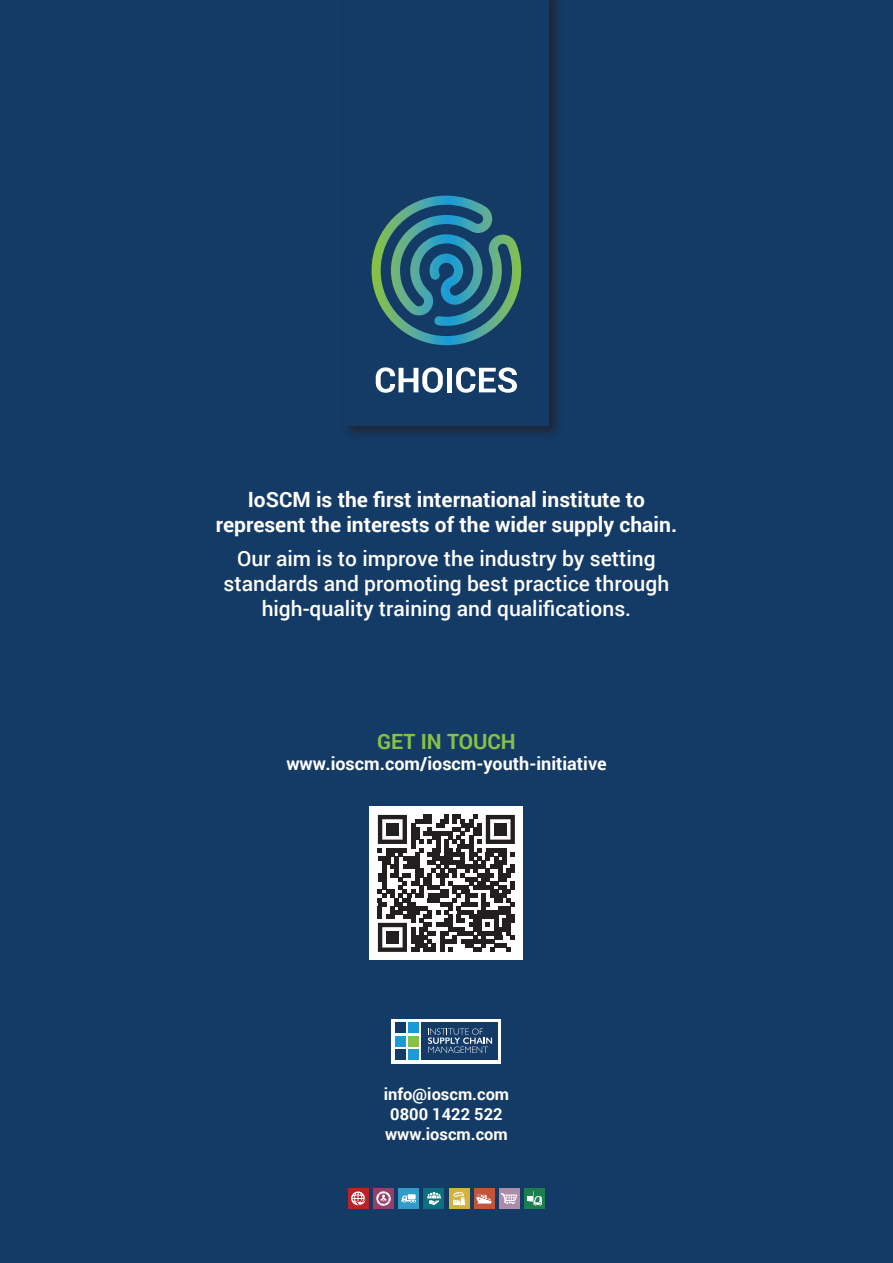
<style>
.page{position:relative;width:893px;height:1263px;background:#143a66}
.page>*{position:absolute;margin:0;border:0;box-sizing:border-box;transform-origin:0 0}
.t1{font:500 21px/25.2px "Roboto";color:#fff;text-align:center}
.t2{font:700 21px/25.2px "Roboto";color:#fff;text-align:center}
.t3{font:700 21px "Roboto";color:#86c145}
.t4{font:700 18px "Roboto";color:#fff}
.t5{font:700 16.5px "Roboto";color:#fff}
</style>
<div class="page">
<div style="left:423px;top:1189px;width:21px;height:20px;background:#0b717f"></div>
<svg style="left:427px;top:1192px;width:14px;height:13px"></svg>
<div style="left:349px;top:1189px;width:20px;height:20px;background:#ba2227"></div>
<svg style="left:351px;top:1191px;width:14px;height:14px"></svg>
<div style="left:449px;top:1189px;width:21px;height:20px;background:#d1b33d"></div>
<svg style="left:453px;top:1192px;width:12px;height:13px"></svg>
<div style="left:398px;top:1189px;width:21px;height:20px;background:#319cc8"></div>
<svg style="left:401px;top:1194px;width:15px;height:9px"></svg>
<div style="left:524px;top:1189px;width:20px;height:20px;background:#1b7f4f"></div>
<svg style="left:527px;top:1191px;width:15px;height:15px"></svg>
<div style="left:373px;top:1189px;width:21px;height:20px;background:#973e69"></div>
<svg style="left:376px;top:1191px;width:15px;height:15px"></svg>
<div style="left:499px;top:1189px;width:21px;height:20px;background:#ac8ca8"></div>
<svg style="left:501px;top:1193px;width:16px;height:11px"></svg>
<div style="left:474px;top:1189px;width:21px;height:20px;background:#c2543e"></div>
<svg style="left:476px;top:1194px;width:16px;height:9px"></svg>
<div style="left:392px;top:1019px;width:109px;height:44px;background:#fff"></div>
<div style="left:421px;top:1022px;width:77px;height:38px;background:#143a66"></div>
<svg style="left:428px;top:1028px;width:64px;height:25px"></svg>
<div style="left:408px;top:1022px;width:11px;height:11px;background:#169bd8"></div>
<div style="left:408px;top:1036px;width:11px;height:10px;background:#86c145"></div>
<div style="left:408px;top:1049px;width:11px;height:11px;background:#1b9ad7"></div>
<div style="left:395px;top:1022px;width:10px;height:11px;background:#143a66"></div>
<div style="left:395px;top:1036px;width:10px;height:10px;background:#1b9ad7"></div>
<div style="left:395px;top:1049px;width:10px;height:11px;background:#143a66"></div>
<div style="left:370px;top:807px;width:153px;height:153px;background:#fff"></div>
<svg style="left:378px;top:815px;width:137px;height:137px"></svg>
<div style="left:386px;top:823px;width:13px;height:13px;background:#231f20"></div>
<div style="left:494px;top:823px;width:13px;height:13px;background:#231f20"></div>
<div style="left:386px;top:931px;width:13px;height:12px;background:#231f20"></div>
<div style="left:341px;top:0;width:223px;height:441px;background:#231f20;opacity:.75"></div>
<div style="left:344px;top:0;width:205px;height:425px;background:#143a66"></div>
<svg style="left:372px;top:196px;width:149px;height:149px"></svg>
<svg style="left:376px;top:367px;width:67px;height:26px"></svg>
<div style="left:447px;top:368px;width:5px;height:24px;background:#fff"></div>
<svg style="left:456px;top:367px;width:61px;height:26px"></svg>
<p class="t2" style="left:216px;top:486px;width:463px">IoSCM is the first international institute to represent the interests of the wider supply chain.</p>
<p class="t1" style="left:224px;top:545px;width:447px">Our aim is to improve the industry by setting standards and promoting best practice through high-quality training and qualifications.</p>
<p class="t3" style="left:377px;top:726px;width:140px">GET IN TOUCH</p>
<p class="t4" style="left:286px;top:751px;width:322px">www.ioscm.com/ioscm-youth-initiative</p>
<p class="t5" style="left:384px;top:1082px;width:127px">info@ioscm.com</p>
<p class="t5" style="left:390px;top:1102px;width:114px">0800 1422 522</p>
<p class="t5" style="left:385px;top:1122px;width:124px">www.ioscm.com</p>
</div>
